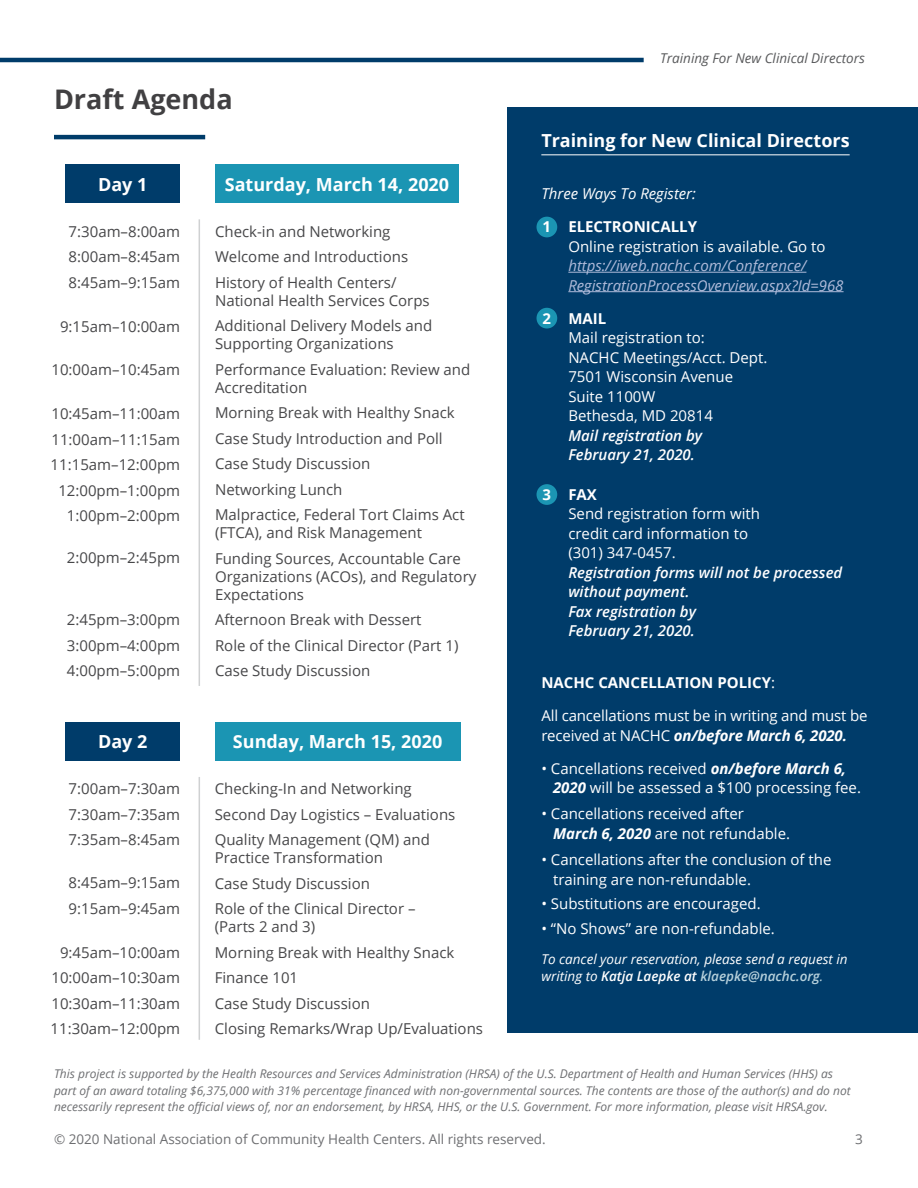
<style>
.page{position:relative;width:918px;height:1188px;background:#fff}
.page>*{position:absolute;margin:0;border:0;box-sizing:border-box;transform-origin:0 0}
.t1{font:700 27px "Open Sans";color:#414042}
.t2{font:700 18px "Open Sans";color:#fff}
.t3{font:15px/25.5px "Open Sans";color:#474749}
.t4{font:15px/19.5px "Open Sans";color:#fff}
.t5{font:italic 600 15px/19.5px "Open Sans";color:#fff}
.t6{font:italic 15px/19.5px "Open Sans";color:#b0bbda}
.t7{font:700 15px "Open Sans";color:#fff}
.t8{font:italic 15px "Open Sans";color:#fff}
.t9{font:italic 13.5px/16.5px "Open Sans";color:#fff}
.t10{font:13.5px "Open Sans";color:#6d6e71}
.t11{font:italic 13.5px "Open Sans";color:#58595b}
.t12{font:italic 12px/16.5px "Open Sans";color:#6d6e71}
.s1{font-weight:400}
.s2{font-weight:700;font-style:italic}
.s3{font-weight:600}
.s4{font-weight:600;color:#b6d0db}
.s5{color:#b6d0db}
</style>
<div class="page">
<hr style="left:0;top:58px;width:644px;height:4px;background:#003c6a">
<hr style="left:54px;top:135px;width:151px;height:4px;background:#003c6a">
<div style="left:65px;top:164px;width:115px;height:39px;background:#003c6a"></div>
<div style="left:65px;top:722px;width:115px;height:39px;background:#003c6a"></div>
<div style="left:215px;top:164px;width:244px;height:39px;background:#1b95b3"></div>
<div style="left:215px;top:722px;width:245px;height:39px;background:#1b95b3"></div>
<hr style="left:199px;top:219px;width:1px;height:467px;background:#cfd1d2">
<hr style="left:199px;top:777px;width:1px;height:263px;background:#cfd1d2">
<div style="left:508px;top:107px;width:410px;height:925px;background:#003c6a"></div>
<hr style="left:541px;top:154px;width:309px;height:1px;background:#fff">
<hr style="left:568px;top:272px;width:238px;height:1px;background:#b0bbda">
<hr style="left:568px;top:291px;width:276px;height:1px;background:#b0bbda">
<div style="left:537px;top:217px;width:20px;height:20px;background:#1b95b3;border-radius:50%"></div>
<div style="left:537px;top:308px;width:20px;height:20px;background:#1b95b3;border-radius:50%"></div>
<div style="left:537px;top:484px;width:20px;height:21px;background:#1b95b3;border-radius:50%"></div>
<h1 class="t1" style="left:54px;top:80px;width:180px">Draft Agenda</h1>
<p class="t2" style="left:98px;top:171px;width:51px">Day 1</p>
<p class="t2" style="left:225px;top:171px;width:226px">Saturday, March 14, 2020</p>
<p class="t3" style="left:69px;top:218px;width:113px;text-align:justify">7:30am–8:00am 8:00am–8:45am 8:45am–9:15am</p>
<p class="t3" style="left:60px;top:313px;width:122px">9:15am–10:00am</p>
<p class="t3" style="left:51px;top:357px;width:130px">10:00am–10:45am</p>
<p class="t3" style="left:51px;top:401px;width:131px;text-align:right">10:45am–11:00am<br>11:00am–11:15am<br>11:15am–12:00pm<br>12:00pm–1:00pm<br>1:00pm–2:00pm</p>
<p class="t3" style="left:67px;top:544px;width:115px">2:00pm–2:45pm</p>
<p class="t3" style="left:67px;top:607px;width:115px;text-align:justify">2:45pm–3:00pm 3:00pm–4:00pm 4:00pm–5:00pm</p>
<p class="t3" style="left:215px;top:218px;width:195px">Check-in and Networking<br>Welcome and Introductions<br>History of Health Centers/</p>
<p class="t3" style="left:215px;top:287px;width:219px">National Health Services Corps<br>Additional Delivery Models and</p>
<p class="t3" style="left:215px;top:331px;width:257px">Supporting Organizations<br>Performance Evaluation: Review and</p>
<p class="t3" style="left:215px;top:374px;width:251px">Accreditation<br>Morning Break with Healthy Snack<br>Case Study Introduction and Poll<br>Case Study Discussion<br>Networking Lunch<br>Malpractice, Federal Tort Claims Act</p>
<p class="t3" style="left:215px;top:520px;width:247px">(FTCA), and Risk Management<br>Funding Sources, Accountable Care</p>
<p class="t3" style="left:215px;top:567px;width:263px;line-height:18px">Organizations (ACOs), and Regulatory<br>Expectations</p>
<p class="t3" style="left:215px;top:607px;width:245px">Afternoon Break with Dessert<br>Role of the Clinical Director (Part 1)<br>Case Study Discussion</p>
<p class="t2" style="left:98px;top:729px;width:51px">Day 2</p>
<p class="t2" style="left:233px;top:729px;width:211px">Sunday, March 15, 2020</p>
<p class="t3" style="left:69px;top:776px;width:113px;text-align:justify">7:00am–7:30am 7:30am–7:35am 7:35am–8:45am</p>
<p class="t3" style="left:69px;top:870px;width:113px">8:45am–9:15am<br>9:15am–9:45am</p>
<p class="t3" style="left:51px;top:939px;width:131px;text-align:justify;text-indent:9px">9:45am–10:00am 10:00am–10:30am 10:30am–11:30am 11:30am–12:00pm</p>
<p class="t3" style="left:215px;top:776px;width:242px">Checking-In and Networking<br>Second Day Logistics – Evaluations<br>Quality Management (QM) and</p>
<p class="t3" style="left:215px;top:845px;width:202px">Practice Transformation<br>Case Study Discussion<br>Role of the Clinical Director –</p>
<p class="t3" style="left:215px;top:914px;width:270px">(Parts 2 and 3)<br>Morning Break with Healthy Snack<br>Finance 101<br>Case Study Discussion<br>Closing Remarks/Wrap Up/Evaluations</p>
<p class="t11" style="left:660px;top:49px;width:206px">Training For New Clinical Directors</p>
<p class="t2" style="left:541px;top:128px;width:310px">Training for New Clinical Directors</p>
<p class="t8" style="left:541px;top:183px;width:156px">Three Ways To Register:</p>
<p class="t7" style="left:568px;top:216px;width:130px">ELECTRONICALLY</p>
<p class="t4" style="left:568px;top:236px;width:259px">Online registration is available. Go to</p>
<p class="t6" style="left:568px;top:255px;width:277px">https://iweb.nachc.com/Conference/<br>RegistrationProcessOverview.aspx?Id=968</p>
<p class="t7" style="left:568px;top:308px;width:39px">MAIL</p>
<p class="t4" style="left:568px;top:328px;width:201px">Mail registration to:<br>NACHC Meetings/Acct. Dept.<br>7501 Wisconsin Avenue<br>Suite 1100W<br>Bethesda, MD 20814</p>
<p class="t5" style="left:568px;top:425px;width:135px">Mail registration by<br>February 21, 2020.</p>
<p class="t7" style="left:568px;top:484px;width:30px">FAX</p>
<p class="t4" style="left:568px;top:504px;width:193px">Send registration form with credit card information to (301) 347-0457.</p>
<p class="t5" style="left:568px;top:562px;width:276px">Registration forms will not be processed without payment.<br>Fax registration by<br>February 21, 2020.</p>
<p class="t7" style="left:541px;top:672px;width:235px">NACHC CANCELLATION POLICY<span class="s1">:</span></p>
<p class="t4" style="left:541px;top:706px;width:328px">All cancellations must be in writing and must be received at NACHC <span class="s2">on/before March 6, 2020.</span></p>
<p class="t4" style="left:553px;top:758px;width:310px;text-indent:-12px">• Cancellations received <span class="s2">on/before March 6,<br>2020</span> will be assessed a $100 processing fee.</p>
<p class="t4" style="left:553px;top:804px;width:239px;text-indent:-12px">• Cancellations received after<br><span class="s2">March 6, 2020</span> are not refundable.</p>
<p class="t4" style="left:553px;top:850px;width:280px;text-indent:-12px">• Cancellations after the conclusion of the training are non-refundable.</p>
<p class="t4" style="left:541px;top:894px;width:221px">• Substitutions are encouraged.</p>
<p class="t4" style="left:541px;top:919px;width:235px">• “No Shows” are non-refundable.</p>
<p class="t9" style="left:541px;top:951px;width:308px">To cancel your reservation, please send a request in writing to <span class="s3">Katja Laepke at</span> <span class="s4">klaepke@nachc.org</span><span class="s5">.</span></p>
<p class="t7" style="left:543px;top:216px;width:10px">1</p>
<p class="t7" style="left:543px;top:308px;width:10px">2</p>
<p class="t7" style="left:543px;top:484px;width:10px">3</p>
<p class="t12" style="left:54px;top:1065px;width:798px">This project is supported by the Health Resources and Services Administration (HRSA) of the U.S. Department of Health and Human Services (HHS) as part of an award totaling $6,375,000 with 31% percentage financed with non-governmental sources. The contents are those of the author(s) and do not necessarily represent the official views of, nor an endorsement, by HRSA, HHS, or the U.S. Government. For more information, please visit HRSA.gov.</p>
<p class="t10" style="left:54px;top:1130px;width:493px">© 2020 National Association of Community Health Centers. All rights reserved.</p>
<p class="t10" style="left:855px;top:1130px;width:9px">3</p>
</div>
